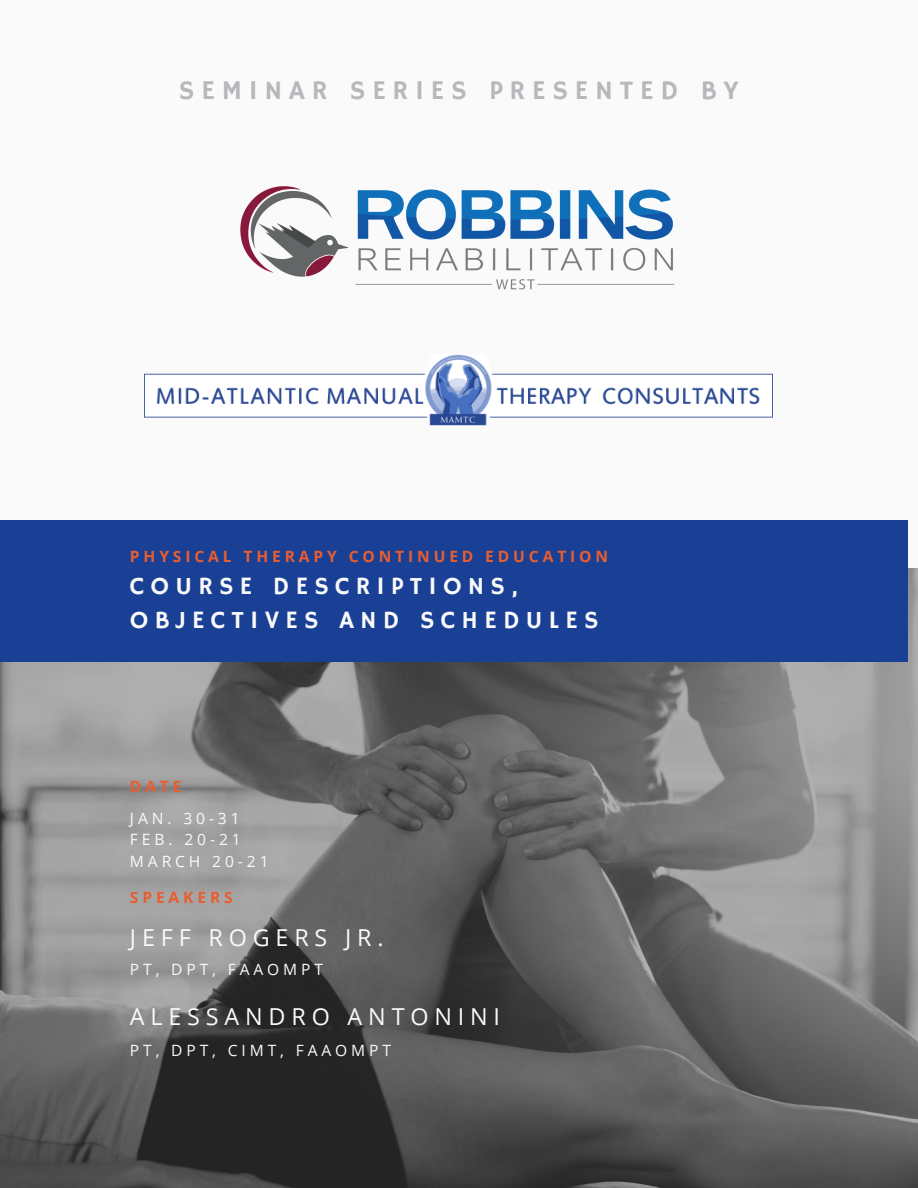
<style>
.page{position:relative;width:918px;height:1188px;background:#fafafa}
.page>*{position:absolute;margin:0;border:0;box-sizing:border-box;transform-origin:0 0}
.t1{font:27px "Hammersmith One";letter-spacing:.25em;color:#b7b8bc}
.t2{font:24.9px/33.9px "Hammersmith One";letter-spacing:.25em;color:#fafafa}
.t3{font:23.4px "Open Sans";letter-spacing:.25em;color:#fafafa}
.t4{font:15.6px "Open Sans";letter-spacing:.25em;color:#fafafa}
.t5{font:700 15.6px "Open Sans";letter-spacing:.25em;color:#e95e2f}
</style>
<div class="page">
<img style="left:0;top:569px;width:918px;height:619px">
<div style="left:0;top:521px;width:908px;height:140px;background:#1a4096"></div>
<img style="left:145px;top:355px;width:628px;height:71px">
<img style="left:240px;top:186px;width:109px;height:91px">
<img style="left:355px;top:189px;width:320px;height:101px">
<p class="t1" style="left:179px;top:75px;width:562px">SEMINAR SERIES PRESENTED BY</p>
<p class="t5" style="left:130px;top:545px;width:480px">PHYSICAL THERAPY CONTINUED EDUCATION</p>
<p class="t2" style="left:130px;top:571px;width:470px">COURSE DESCRIPTIONS,<br>OBJECTIVES AND SCHEDULES</p>
<p class="t5" style="left:130px;top:776px;width:53px">DATE</p>
<p class="t4" style="left:130px;top:807px;width:111px">JAN. 30-31</p>
<p class="t4" style="left:130px;top:829px;width:112px">FEB. 20-21</p>
<p class="t4" style="left:130px;top:850px;width:140px">MARCH 20-21</p>
<p class="t5" style="left:130px;top:887px;width:104px">SPEAKERS</p>
<p class="t3" style="left:130px;top:921px;width:255px">JEFF ROGERS JR.</p>
<p class="t4" style="left:130px;top:958px;width:195px">PT, DPT, FAAOMPT</p>
<p class="t3" style="left:130px;top:1000px;width:372px">ALESSANDRO ANTONINI</p>
<p class="t4" style="left:130px;top:1039px;width:263px">PT, DPT, CIMT, FAAOMPT</p>
</div>
